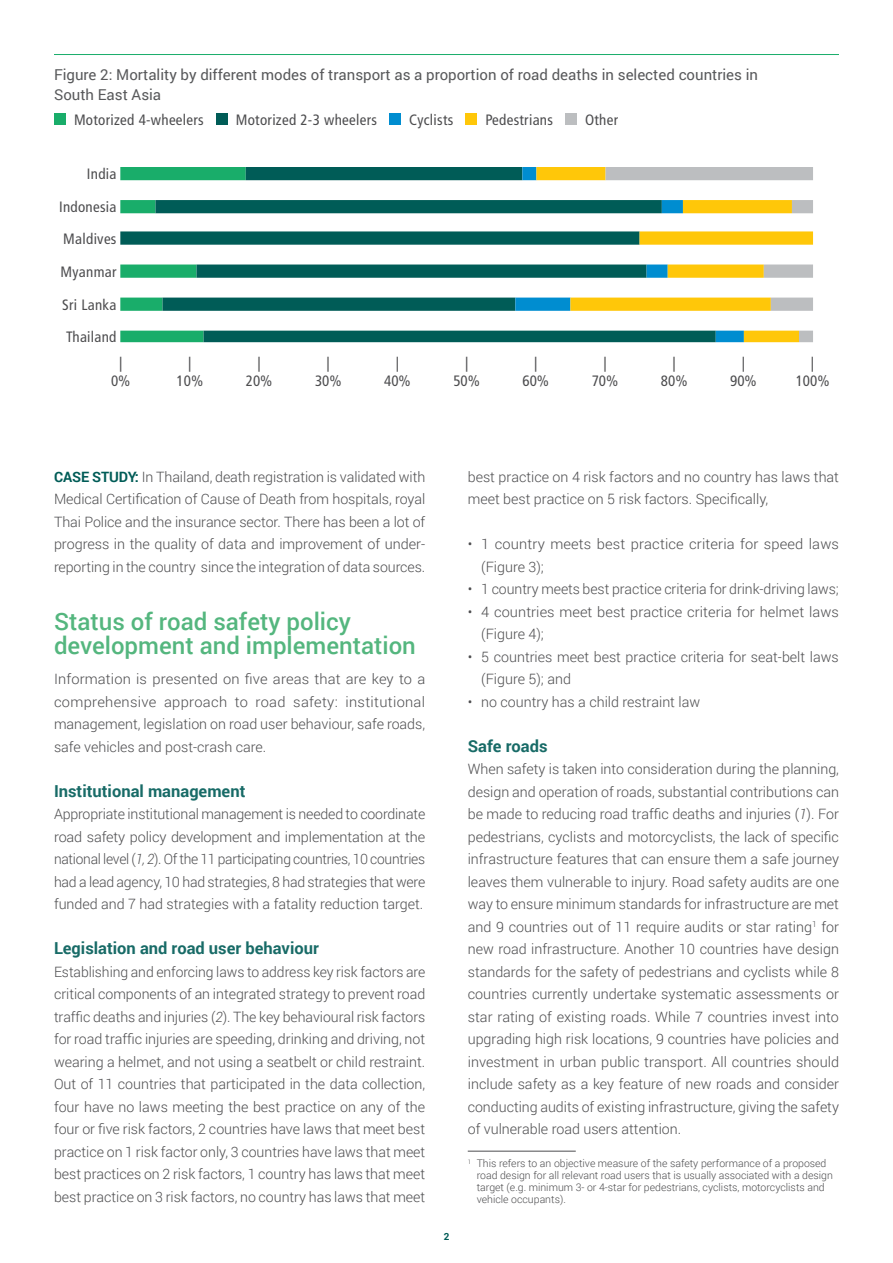
<style>
.page{position:relative;width:893px;height:1263px;background:#fff}
.page>*{position:absolute;margin:0;border:0;box-sizing:border-box;transform-origin:0 0}
.t1{font:500 24px/24px "Roboto";color:#54b67e}
.t2{font:700 16.5px "Roboto";color:#186b67}
.Figure_axis_legends{font:condensed 15px "Frutiger LT Std";letter-spacing:.02em;color:#4d4d4f}
.Figure_Title{font:15px/19.5px "Roboto";color:#58595b}
.t3{font:condensed 15px "Frutiger LT Std";color:#4d4d4f}
.Body{font:300 14.25px/22.5px "Roboto";color:#4d4d4f;text-align:justify}
.Footnote{font:300 10.5px/12px "Roboto";color:#4d4d4f}
.t4{font:700 9.9px "Roboto";color:#005c57}
.s1{font-weight:700;color:#005c57}
.s2{font-style:italic}
</style>
<div class="page">
<hr style="left:54px;top:54px;width:785px;height:1px;background:#19ad6b">
<div style="left:54px;top:113px;width:12px;height:12px;background:#19ad6a"></div>
<div style="left:216px;top:113px;width:12px;height:12px;background:#005c57"></div>
<div style="left:389px;top:113px;width:12px;height:12px;background:#008dd0"></div>
<div style="left:465px;top:113px;width:12px;height:12px;background:#ffc709"></div>
<div style="left:565px;top:113px;width:12px;height:12px;background:#bcbec0"></div>
<hr style="left:468px;top:1151px;width:108px;height:1px;background:#4d4d4f">
<svg style="left:120px;top:167px;width:395px;height:175px"></svg>
<svg style="left:515px;top:167px;width:298px;height:175px"></svg>
<p class="Figure_Title" style="left:54px;top:65px;width:706px">Figure 2: Mortality by different modes of transport as a proportion of road deaths in selected countries in<br>South East Asia</p>
<p class="Figure_axis_legends" style="left:74px;top:111px;width:131px">Motorized 4-wheelers</p>
<p class="Figure_axis_legends" style="left:236px;top:111px;width:143px">Motorized 2-3 wheelers</p>
<p class="Figure_axis_legends" style="left:409px;top:111px;width:46px">Cyclists</p>
<p class="Figure_axis_legends" style="left:485px;top:111px;width:69px">Pedestrians</p>
<p class="Figure_axis_legends" style="left:585px;top:111px;width:35px">Other</p>
<p class="Figure_axis_legends" style="left:87px;top:165px;width:31px">India</p>
<p class="Figure_axis_legends" style="left:59px;top:198px;width:59px">Indonesia</p>
<p class="Figure_axis_legends" style="left:63px;top:230px;width:55px">Maldives</p>
<p class="Figure_axis_legends" style="left:61px;top:263px;width:57px">Myanmar</p>
<p class="Figure_axis_legends" style="left:62px;top:296px;width:56px">Sri Lanka</p>
<p class="Figure_axis_legends" style="left:66px;top:328px;width:52px">Thailand</p>
<p class="Figure_axis_legends" style="left:119px;top:354px;width:5px">|</p>
<p class="t3" style="left:111px;top:372px;width:21px">0%</p>
<p class="Figure_axis_legends" style="left:188px;top:354px;width:5px">|</p>
<p class="t3" style="left:177px;top:372px;width:28px">10%</p>
<p class="Figure_axis_legends" style="left:257px;top:354px;width:5px">|</p>
<p class="t3" style="left:246px;top:372px;width:28px">20%</p>
<p class="Figure_axis_legends" style="left:327px;top:354px;width:5px">|</p>
<p class="t3" style="left:315px;top:372px;width:28px">30%</p>
<p class="Figure_axis_legends" style="left:396px;top:354px;width:5px">|</p>
<p class="t3" style="left:384px;top:372px;width:28px">40%</p>
<p class="Figure_axis_legends" style="left:465px;top:354px;width:5px">|</p>
<p class="t3" style="left:453px;top:372px;width:28px">50%</p>
<p class="Figure_axis_legends" style="left:534px;top:354px;width:5px">|</p>
<p class="t3" style="left:523px;top:372px;width:28px">60%</p>
<p class="Figure_axis_legends" style="left:603px;top:354px;width:5px">|</p>
<p class="t3" style="left:592px;top:372px;width:28px">70%</p>
<p class="Figure_axis_legends" style="left:673px;top:354px;width:5px">|</p>
<p class="t3" style="left:661px;top:372px;width:28px">80%</p>
<p class="Figure_axis_legends" style="left:742px;top:354px;width:5px">|</p>
<p class="t3" style="left:730px;top:372px;width:28px">90%</p>
<p class="Figure_axis_legends" style="left:811px;top:354px;width:5px">|</p>
<p class="t3" style="left:796px;top:372px;width:35px">100%</p>
<p class="Body" style="left:54px;top:465px;width:373px"><span class="s1">CASE STUDY:</span> In Thailand, death registration is validated with Medical Certification of Cause of Death from hospitals, royal Thai Police and the insurance sector. There has been a lot of progress in the quality of data and improvement of under&shy;reporting in the country since the integration of data sources.</p>
<h1 class="t1" style="left:54px;top:608px;width:363px">Status of road safety policy development and implementation</h1>
<p class="Body" style="left:54px;top:667px;width:373px">Information is presented on five areas that are key to a comprehensive approach to road safety: institutional management, legislation on road user behaviour, safe roads, safe vehicles and post-crash care.</p>
<h2 class="t2" style="left:54px;top:779px;width:193px">Institutional management</h2>
<p class="Body" style="left:54px;top:802px;width:373px">Appropriate institutional management is needed to coordinate road safety policy development and implementation at the national level (<span class="s2">1, 2</span>). Of the 11 participating countries, 10 countries had a lead agency, 10 had strategies, 8 had strategies that were funded and 7 had strategies with a fatality reduction target.</p>
<h2 class="t2" style="left:54px;top:936px;width:266px">Legislation and road user behaviour</h2>
<p class="Body" style="left:54px;top:960px;width:373px">Establishing and enforcing laws to address key risk factors are critical components of an integrated strategy to prevent road traffic deaths and injuries (<span class="s2">2</span>). The key behavioural risk factors for road traffic injuries are speeding, drinking and driving, not wearing a helmet, and not using a seatbelt or child restraint.<br>Out of 11 countries that participated in the data collection, four have no laws meeting the best practice on any of the four or five risk factors, 2 countries have laws that meet best practice on 1 risk factor only, 3 countries have laws that meet best practices on 2 risk factors, 1 country has laws that meet best practice on 3 risk factors, no country has laws that meet</p>
<p class="t4" style="left:444px;top:1229px;width:7px">2</p>
<p class="Body" style="left:468px;top:465px;width:373px">best practice on 4 risk factors and no country has laws that meet best practice on 5 risk factors. Specifically,</p>
<p class="Body" style="left:481px;top:532px;width:359px;text-indent:-14px">• 1 country meets best practice criteria for speed laws (Figure 3);</p>
<p class="Body" style="left:468px;top:577px;width:373px">• 1 country meets best practice criteria for drink-driving laws;</p>
<p class="Body" style="left:481px;top:600px;width:359px;text-indent:-14px">• 4 countries meet best practice criteria for helmet laws (Figure 4);</p>
<p class="Body" style="left:481px;top:645px;width:359px;text-indent:-14px">• 5 countries meet best practice criteria for seat-belt laws (Figure 5); and</p>
<p class="Body" style="left:468px;top:690px;width:234px">• no country has a child restraint law</p>
<h2 class="t2" style="left:468px;top:734px;width:81px">Safe roads</h2>
<p class="Body" style="left:468px;top:757px;width:373px">When safety is taken into consideration during the planning, design and operation of roads, substantial contributions can be made to reducing road traffic deaths and injuries (<span class="s2">1</span>). For pedestrians, cyclists and motorcyclists, the lack of specific infrastructure features that can ensure them a safe journey leaves them vulnerable to injury. Road safety audits are one way to ensure minimum standards for infrastructure are met and 9 countries out of 11 require audits or star rating<sup>1</sup> for new road infrastructure. Another 10 countries have design standards for the safety of pedestrians and cyclists while 8 countries currently undertake systematic assessments or star rating of existing roads. While 7 countries invest into upgrading high risk locations, 9 countries have policies and investment in urban public transport. All countries should include safety as a key feature of new roads and consider conducting audits of existing infrastructure, giving the safety of vulnerable road users attention.</p>
<p class="Footnote" style="left:477px;top:1157px;width:358px;text-indent:-9px"><sup>1</sup> This refers to an objective measure of the safety performance of a proposed road design for all relevant road users that is usually associated with a design target (e.g. minimum 3- or 4-star for pedestrians, cyclists, motorcyclists and vehicle occupants).</p>
</div>
